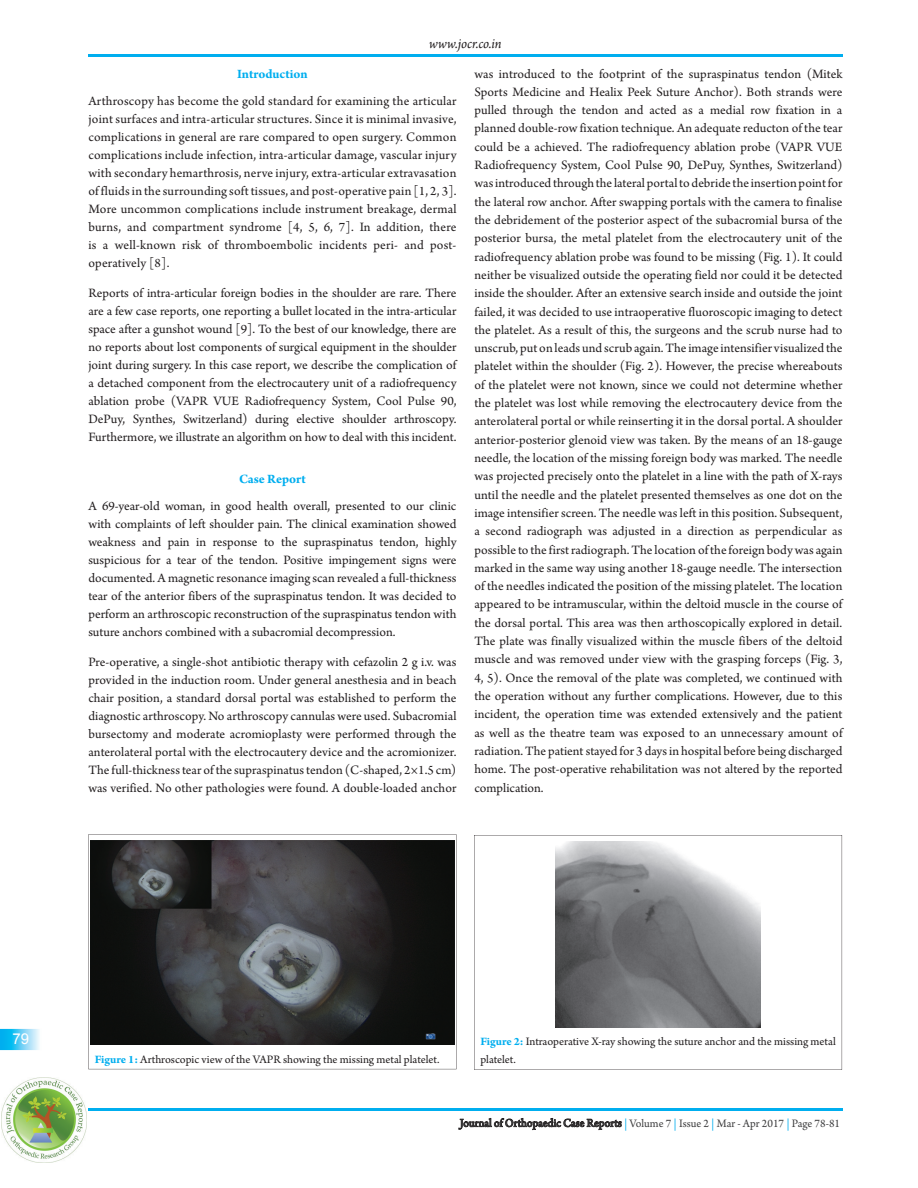
<style>
.page{position:relative;width:918px;height:1188px;background:#fff}
.page>*{position:absolute;margin:0;border:0;box-sizing:border-box;transform-origin:0 0}
.t1{font:italic 15px "Arno Pro";color:#231f20}
.t2{font:15px "Arial";color:#fff}
.t3{font:13.5px/18.3px "Arno Pro";color:#231f20;text-align:justify}
.t4{font:700 13.5px "Arno Pro";color:#00aeef}
.t5{font:12px "Arno Pro";color:#231f20}
.t6{font:12px "Arno Pro";color:#3e3e3f}
.s1{font-weight:700;color:#00aeef}
.s2{color:#231f20}
.s3{color:#00aeef}
</style>
<div class="page">
<hr style="left:88px;top:54px;width:755px;height:2px;background:#00aeef">
<svg style="left:0;top:1029px;width:40px;height:21px"></svg>
<svg style="left:13px;top:1033px;width:16px;height:11px"></svg>
<img style="left:2px;top:1077px;width:85px;height:86px">
<hr style="left:88px;top:1108px;width:755px;height:3px;background:#00aeef">
<svg style="left:474px;top:835px;width:368px;height:235px"></svg>
<svg style="left:88px;top:834px;width:368px;height:235px;background:#4b4c4d"></svg>
<p class="t1" style="left:429px;top:34px;width:74px">www.jocr.co.in</p>
<p class="t4" style="left:237px;top:69px;width:72px">Introduction</p>
<p class="t3" style="left:88px;top:93px;width:370px">Arthroscopy has become the gold standard for examining the articular joint surfaces and intra-articular structures. Since it is minimal invasive, complications in general are rare compared to open surgery. Common complications include infection, intra-articular damage, vascular injury with secondary hemarthrosis, nerve injury, extra-articular extravasation of fluids in the surrounding soft tissues, and post-operative pain [1, 2, 3].<br>More uncommon complications include instrument breakage, dermal burns, and compartment syndrome [4, 5, 6, 7]. In addition, there is a well-known risk of thromboembolic incidents peri- and post&shy;operatively [8].</p>
<p class="t3" style="left:88px;top:285px;width:370px">Reports of intra-articular foreign bodies in the shoulder are rare. There are a few case reports, one reporting a bullet located in the intra-articular space after a gunshot wound [9]. To the best of our knowledge, there are no reports about lost components of surgical equipment in the shoulder joint during surgery. In this case report, we describe the complication of a detached component from the electrocautery unit of a radiofrequency ablation probe (VAPR VUE Radiofrequency System, Cool Pulse 90, DePuy, Synthes, Switzerland) during elective shoulder arthroscopy.<br>Furthermore, we illustrate an algorithm on how to deal with this incident.</p>
<p class="t4" style="left:239px;top:474px;width:68px">Case Report</p>
<p class="t3" style="left:88px;top:498px;width:370px">A 69-year-old woman, in good health overall, presented to our clinic with complaints of left shoulder pain. The clinical examination showed weakness and pain in response to the supraspinatus tendon, highly suspicious for a tear of the tendon. Positive impingement signs were documented. A magnetic resonance imaging scan revealed a full-thickness tear of the anterior fibers of the supraspinatus tendon. It was decided to perform an arthroscopic reconstruction of the supraspinatus tendon with suture anchors combined with a subacromial decompression.</p>
<p class="t3" style="left:88px;top:654px;width:370px">Pre-operative, a single-shot antibiotic therapy with cefazolin 2 g i.v. was provided in the induction room. Under general anesthesia and in beach chair position, a standard dorsal portal was established to perform the diagnostic arthroscopy. No arthroscopy cannulas were used. Subacromial bursectomy and moderate acromioplasty were performed through the anterolateral portal with the electrocautery device and the acromionizer.<br>The full-thickness tear of the supraspinatus tendon (C-shaped, 2×1.5 cm) was verified. No other pathologies were found. A double-loaded anchor</p>
<p class="t3" style="left:474px;top:65px;width:370px">was introduced to the footprint of the supraspinatus tendon (Mitek Sports Medicine and Healix Peek Suture Anchor). Both strands were pulled through the tendon and acted as a medial row fixation in a planned double-row fixation technique. An adequate reducton of the tear could be a achieved. The radiofrequency ablation probe (VAPR VUE Radiofrequency System, Cool Pulse 90, DePuy, Synthes, Switzerland) was introduced through the lateral portal to debride the insertion point for the lateral row anchor. After swapping portals with the camera to finalise the debridement of the posterior aspect of the subacromial bursa of the posterior bursa, the metal platelet from the electrocautery unit of the radiofrequency ablation probe was found to be missing (Fig. 1). It could neither be visualized outside the operating field nor could it be detected inside the shoulder. After an extensive search inside and outside the joint failed, it was decided to use intraoperative fluoroscopic imaging to detect the platelet. As a result of this, the surgeons and the scrub nurse had to unscrub, put on leads und scrub again. The image intensifier visualized the platelet within the shoulder (Fig. 2). However, the precise whereabouts of the platelet were not known, since we could not determine whether the platelet was lost while removing the electrocautery device from the anterolateral portal or while reinserting it in the dorsal portal. A shoulder anterior-posterior glenoid view was taken. By the means of an 18-gauge needle, the location of the missing foreign body was marked. The needle was projected precisely onto the platelet in a line with the path of X-rays until the needle and the platelet presented themselves as one dot on the image intensifier screen. The needle was left in this position. Subsequent, a second radiograph was adjusted in a direction as perpendicular as possible to the first radiograph. The location of the foreign body was again marked in the same way using another 18-gauge needle. The intersection of the needles indicated the position of the missing platelet. The location appeared to be intramuscular, within the deltoid muscle in the course of the dorsal portal. This area was then arthoscopically explored in detail.<br>The plate was finally visualized within the muscle fibers of the deltoid muscle and was removed under view with the grasping forceps (Fig. 3, 4, 5). Once the removal of the plate was completed, we continued with the operation without any further complications. However, due to this incident, the operation time was extended extensively and the patient as well as the theatre team was exposed to an unnecessary amount of radiation. The patient stayed for 3 days in hospital before being discharged home. The post-operative rehabilitation was not altered by the reported complication.</p>
<p class="t2" style="left:13px;top:1030px;width:18px">79</p>
<p class="t5" style="left:480px;top:1037px;width:357px"><span class="s1">Figure 2:</span> Intraoperative X-ray showing the suture anchor and the missing metal</p>
<p class="t5" style="left:95px;top:1055px;width:346px"><span class="s1">Figure 1:</span> Arthroscopic view of the VAPR showing the missing metal platelet.</p>
<p class="t5" style="left:480px;top:1055px;width:37px">platelet.</p>
<p class="t6" style="left:460px;top:1118px;width:382px"><span class="s2">Journal of Orthopaedic Case Reports</span> <span class="s3">|</span> Volume 7 <span class="s3">|</span> Issue 2 <span class="s3">|</span> Mar - Apr 2017 <span class="s3">|</span> Page 78-81</p>
</div>
